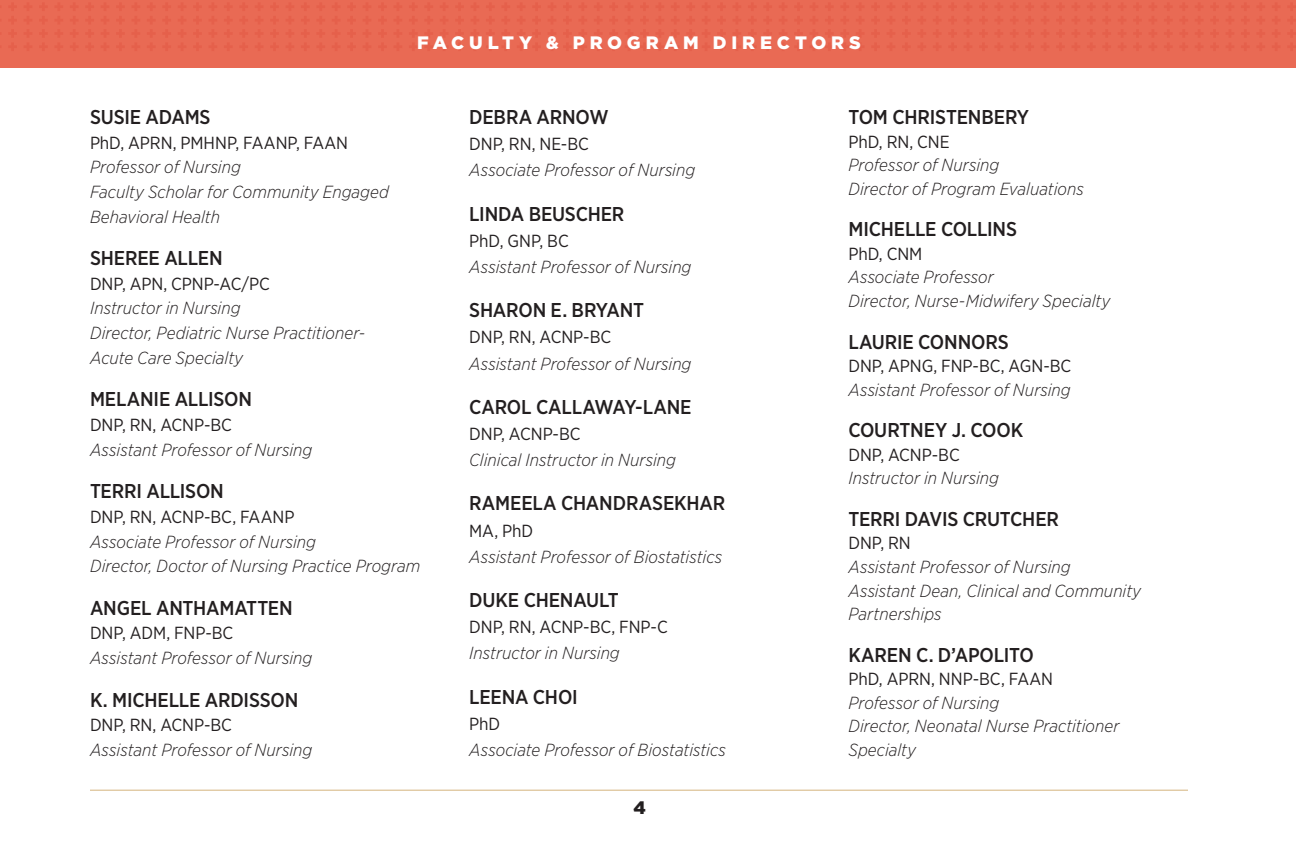
<style>
.page{position:relative;width:1296px;height:864px;background:#fff}
.page>*{position:absolute;margin:0;border:0;box-sizing:border-box;transform-origin:0 0}
.t1{font:500 20px "Gotham Narrow";letter-spacing:-.01em;color:#231f20}
.t2{font:900 18px "Gotham";letter-spacing:.27em;color:#fff}
.t3{font:900 18px "Gotham";color:#231f20}
.t4{font:italic 300 17.6px/23.6px "Gotham Narrow";color:#231f20}
.t5{font:17.6px "Gotham Narrow";letter-spacing:-.005em;color:#231f20}
</style>
<div class="page">
<hr style="left:90px;top:790px;width:1098px;height:1px;background:#d4b37d">
<div style="left:0;top:0;width:1296px;height:68px;background:#e96a54"></div>
<p class="t2" style="left:417px;top:30px;width:445px">FACULTY &amp; PROGRAM DIRECTORS</p>
<p class="t1" style="left:90px;top:104px;width:122px">SUSIE ADAMS</p>
<p class="t5" style="left:90px;top:132px;width:260px">PhD, APRN, PMHNP, FAANP, FAAN</p>
<p class="t4" style="left:90px;top:154px;width:300px;line-height:24.6px">Professor of Nursing<br>Faculty Scholar for Community Engaged<br>Behavioral Health</p>
<p class="t1" style="left:90px;top:245px;width:134px">SHEREE ALLEN</p>
<p class="t5" style="left:90px;top:273px;width:181px">DNP, APN, CPNP-AC/PC</p>
<p class="t4" style="left:90px;top:296px;width:277px;line-height:24.6px">Instructor in Nursing<br>Director, Pediatric Nurse Practitioner-<br>Acute Care Specialty</p>
<p class="t1" style="left:90px;top:387px;width:164px">MELANIE ALLISON</p>
<p class="t5" style="left:90px;top:414px;width:143px">DNP, RN, ACNP-BC</p>
<p class="t4" style="left:90px;top:437px;width:224px">Assistant Professor of Nursing</p>
<p class="t1" style="left:90px;top:479px;width:135px">TERRI ALLISON</p>
<p class="t5" style="left:90px;top:506px;width:206px">DNP, RN, ACNP-BC, FAANP</p>
<p class="t4" style="left:90px;top:529px;width:332px;line-height:24.6px">Associate Professor of Nursing<br>Director, Doctor of Nursing Practice Program</p>
<p class="t1" style="left:90px;top:595px;width:204px">ANGEL ANTHAMATTEN</p>
<p class="t5" style="left:90px;top:622px;width:145px">DNP, ADM, FNP-BC</p>
<p class="t4" style="left:90px;top:646px;width:224px">Assistant Professor of Nursing</p>
<p class="t1" style="left:90px;top:687px;width:210px">K. MICHELLE ARDISSON</p>
<p class="t5" style="left:90px;top:714px;width:143px">DNP, RN, ACNP-BC</p>
<p class="t4" style="left:90px;top:738px;width:224px">Assistant Professor of Nursing</p>
<p class="t1" style="left:469px;top:104px;width:141px">DEBRA ARNOW</p>
<p class="t5" style="left:469px;top:133px;width:121px">DNP, RN, NE-BC</p>
<p class="t4" style="left:469px;top:158px;width:228px">Associate Professor of Nursing</p>
<p class="t1" style="left:469px;top:201px;width:157px">LINDA BEUSCHER</p>
<p class="t5" style="left:469px;top:230px;width:101px">PhD, GNP, BC</p>
<p class="t4" style="left:469px;top:255px;width:224px">Assistant Professor of Nursing</p>
<p class="t1" style="left:469px;top:297px;width:176px">SHARON E. BRYANT</p>
<p class="t5" style="left:469px;top:326px;width:143px">DNP, RN, ACNP-BC</p>
<p class="t4" style="left:469px;top:351px;width:224px">Assistant Professor of Nursing</p>
<p class="t1" style="left:469px;top:394px;width:224px">CAROL CALLAWAY-LANE</p>
<p class="t5" style="left:469px;top:423px;width:113px">DNP, ACNP-BC</p>
<p class="t4" style="left:469px;top:448px;width:208px">Clinical Instructor in Nursing</p>
<p class="t1" style="left:469px;top:491px;width:258px">RAMEELA CHANDRASEKHAR</p>
<p class="t5" style="left:469px;top:519px;width:65px">MA, PhD</p>
<p class="t4" style="left:469px;top:544px;width:254px">Assistant Professor of Biostatistics</p>
<p class="t1" style="left:469px;top:587px;width:151px">DUKE CHENAULT</p>
<p class="t5" style="left:469px;top:616px;width:200px">DNP, RN, ACNP-BC, FNP-C</p>
<p class="t4" style="left:469px;top:641px;width:152px">Instructor in Nursing</p>
<p class="t1" style="left:469px;top:684px;width:110px">LEENA CHOI</p>
<p class="t5" style="left:469px;top:713px;width:33px">PhD</p>
<p class="t4" style="left:469px;top:738px;width:258px">Associate Professor of Biostatistics</p>
<p class="t3" style="left:633px;top:796px;width:14px">4</p>
<p class="t1" style="left:848px;top:104px;width:182px">TOM CHRISTENBERY</p>
<p class="t5" style="left:848px;top:130px;width:103px">PhD, RN, CNE</p>
<p class="t4" style="left:848px;top:153px;width:237px">Professor of Nursing<br>Director of Program Evaluations</p>
<p class="t1" style="left:848px;top:217px;width:170px">MICHELLE COLLINS</p>
<p class="t5" style="left:848px;top:243px;width:75px">PhD, CNM</p>
<p class="t4" style="left:848px;top:265px;width:263px">Associate Professor<br>Director, Nurse-Midwifery Specialty</p>
<p class="t1" style="left:848px;top:329px;width:162px">LAURIE CONNORS</p>
<p class="t5" style="left:848px;top:355px;width:224px">DNP, APNG, FNP-BC, AGN-BC</p>
<p class="t4" style="left:848px;top:377px;width:224px">Assistant Professor of Nursing</p>
<p class="t1" style="left:848px;top:418px;width:176px">COURTNEY J. COOK</p>
<p class="t5" style="left:848px;top:444px;width:113px">DNP, ACNP-BC</p>
<p class="t4" style="left:848px;top:466px;width:152px">Instructor in Nursing</p>
<p class="t1" style="left:848px;top:506px;width:212px">TERRI DAVIS CRUTCHER</p>
<p class="t5" style="left:848px;top:532px;width:64px">DNP, RN</p>
<p class="t4" style="left:848px;top:555px;width:294px">Assistant Professor of Nursing<br>Assistant Dean, Clinical and Community<br>Partnerships</p>
<p class="t1" style="left:848px;top:642px;width:187px">KAREN C. D’APOLITO</p>
<p class="t5" style="left:848px;top:668px;width:206px">PhD, APRN, NNP-BC, FAAN</p>
<p class="t4" style="left:848px;top:690px;width:273px">Professor of Nursing<br>Director, Neonatal Nurse Practitioner<br>Specialty</p>
</div>
